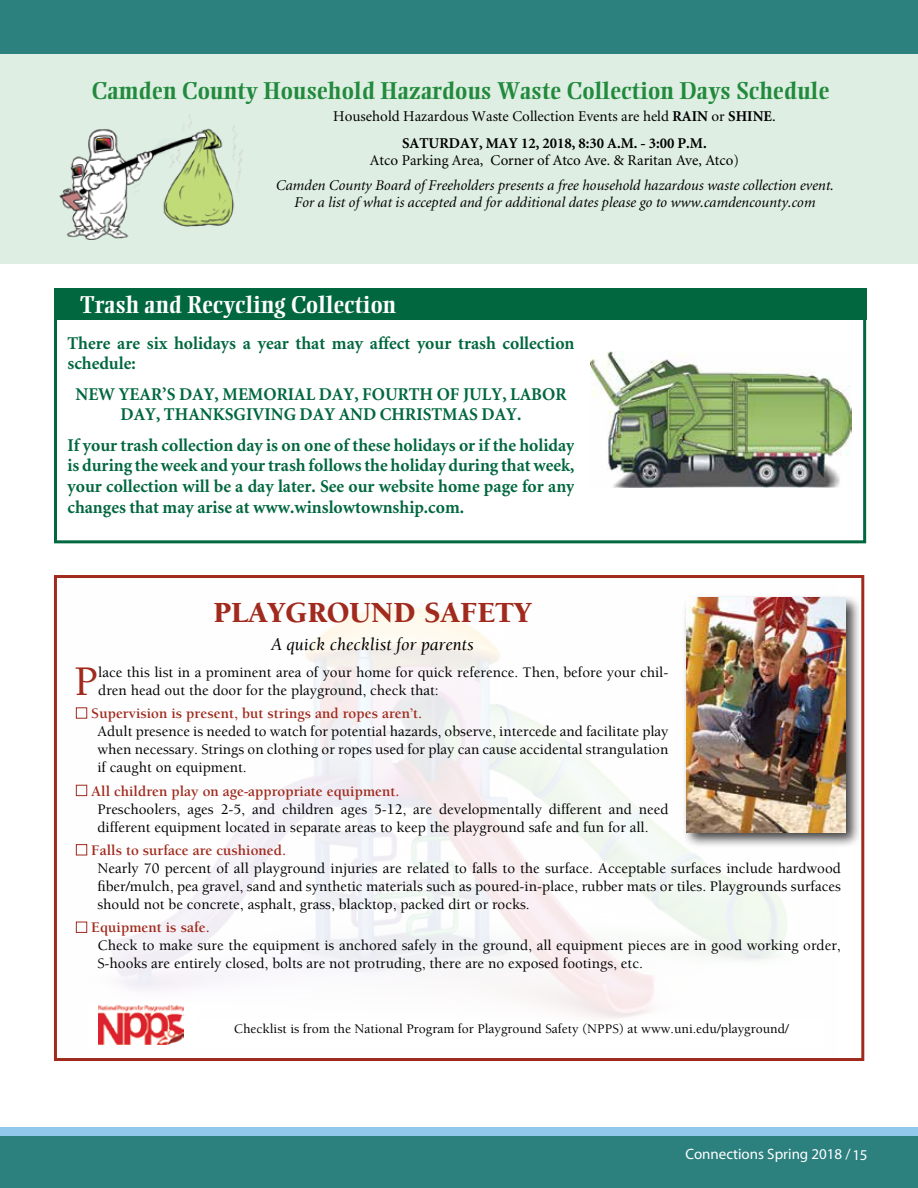
<style>
.page{position:relative;width:918px;height:1188px;background:#fff}
.page>*{position:absolute;margin:0;border:0;box-sizing:border-box;transform-origin:0 0}
.t1{font:500 43.35px "Berkeley";color:#a02a1d}
.t2{font:900 30px "Berkeley";color:#a02a1d}
.t3{font:700 24px "Ellington";color:#218a3d}
.t4{font:700 24px "Ellington";color:#fff}
.t5{font:700 18px/20.7px "Minion";color:#00673e}
.t6{font:italic 18px "Berkeley";color:#000}
.t7{font:500 15px/18px "Berkeley";color:#000}
.t8{font:italic 15px/17.2px "Minion";color:#000;text-align:center}
.t9{font:700 15px "Berkeley";color:#a02a1d}
.t10{font:15px/26.2px "Minion";color:#000;text-align:center}
.t11{font:15px "Minion Pro";letter-spacing:-.005em;color:#000}
.t12{font:15px "Myriad";color:#fff}
.t13{font:500 13.5px "Berkeley";color:#000}
.s1{font-weight:700}
.s2{font-family:"Minion"}
</style>
<div class="page">
<div style="left:0;top:1127px;width:918px;height:61px;background:#91c9ed"></div>
<div style="left:0;top:1136px;width:918px;height:52px;background:#2c807e"></div>
<div style="left:0;top:0;width:918px;height:55px;background:#2c807e"></div>
<div style="left:54px;top:291px;width:812px;height:252px;border:3px solid #00673e"></div>
<div style="left:0;top:54px;width:918px;height:210px;background:#deeee2"></div>
<img style="left:59px;top:114px;width:184px;height:126px">
<div style="left:54px;top:288px;width:812px;height:31px;background:#00673e"></div>
<img style="left:591px;top:351px;width:260px;height:136px">
<img style="left:75px;top:607px;width:712px;height:411px">
<div style="left:54px;top:575px;width:810px;height:486px;border:3px solid #a02a1d"></div>
<div style="left:76px;top:708px;width:11px;height:10px;border:1px solid #a02a1d"></div>
<div style="left:76px;top:785px;width:11px;height:11px;border:1px solid #a02a1d"></div>
<div style="left:76px;top:844px;width:11px;height:11px;border:1px solid #a02a1d"></div>
<div style="left:76px;top:922px;width:11px;height:11px;border:1px solid #a02a1d"></div>
<div style="left:683px;top:594px;width:179px;height:254px;background:#000;opacity:.75"></div>
<img style="left:686px;top:598px;width:160px;height:234px">
<div style="left:87px;top:1003px;width:111px;height:45px;background:#fff"></div>
<img style="left:98px;top:1005px;width:86px;height:40px">
<h3 class="t3" style="left:92px;top:77px;width:739px">Camden County Household Hazardous Waste Collection Days Schedule</h3>
<p class="t10" style="left:333px;top:104px;width:444px">Household Hazardous Waste Collection Events are held <span class="s1">RAIN</span> or <span class="s1">SHINE</span>.<br><span class="s1">SATURDAY, MAY 12, 2018, 8:30 A.M. - 3:00 P.M.</span></p>
<p class="t11" style="left:370px;top:150px;width:371px"><span class="s2">Atco Parking Area,</span> Corner of Atco Ave. &amp; Raritan Ave, Atco<span class="s2">)</span></p>
<p class="t8" style="left:275px;top:177px;width:560px">Camden County Board of Freeholders presents a free household hazardous waste collection event.<br>For a list of what is accepted and for additional dates please go to www.camdencounty.com</p>
<h3 class="t4" style="left:79px;top:291px;width:318px">Trash and Recycling Collection</h3>
<p class="t5" style="left:68px;top:333px;width:509px">There are six holidays a year that may affect your trash collection schedule:</p>
<p class="t5" style="left:75px;top:384px;width:493px;text-align:center">NEW YEAR’S DAY, MEMORIAL DAY, FOURTH OF JULY, LABOR<br>DAY, THANKSGIVING DAY AND CHRISTMAS DAY.</p>
<p class="t5" style="left:68px;top:435px;width:509px;text-align:justify">If your trash collection day is on one of these holidays or if the holiday is during the week and your trash follows the holiday during that week, your collection will be a day later. See our website home page for any changes that may arise at www.winslowtownship.com.</p>
<h2 class="t2" style="left:214px;top:597px;width:319px">PLAYGROUND SAFETY</h2>
<p class="t6" style="left:271px;top:635px;width:204px">A quick checklist for parents</p>
<h1 class="t1" style="left:74px;top:658px;width:26px">P</h1>
<p class="t7" style="left:98px;top:663px;width:572px">lace this list in a prominent area of your home for quick reference. Then, before your chil&shy;dren head out the door for the playground, check that:</p>
<p class="t9" style="left:91px;top:706px;width:332px">Supervision is present, but strings and ropes aren’t.</p>
<p class="t7" style="left:97px;top:723px;width:573px;text-align:justify">Adult presence is needed to watch for potential hazards, observe, intercede and facilitate play when necessary. Strings on clothing or ropes used for play can cause accidental strangulation if caught on equipment.</p>
<p class="t9" style="left:91px;top:783px;width:310px">All children play on age-appropriate equipment.</p>
<p class="t7" style="left:97px;top:800px;width:572px">Preschoolers, ages 2-5, and children ages 5-12, are developmentally different and need different equipment located in separate areas to keep the playground safe and fun for all.</p>
<p class="t9" style="left:91px;top:842px;width:196px">Falls to surface are cushioned.</p>
<p class="t7" style="left:97px;top:860px;width:745px;text-align:justify">Nearly 70 percent of all playground injuries are related to falls to the surface. Acceptable surfaces include hardwood fiber/mulch, pea gravel, sand and synthetic materials such as poured-in-place, rubber mats or tiles. Playgrounds surfaces should not be concrete, asphalt, grass, blacktop, packed dirt or rocks.</p>
<p class="t9" style="left:91px;top:920px;width:120px">Equipment is safe.</p>
<p class="t7" style="left:97px;top:937px;width:745px">Check to make sure the equipment is anchored safely in the ground, all equipment pieces are in good working order,<br>S-hooks are entirely closed, bolts are not protruding, there are no exposed footings, etc.</p>
<p class="t13" style="left:234px;top:1022px;width:556px">Checklist is from the National Program for Playground Safety (NPPS) at www.uni.edu/playground/</p>
<p class="t12" style="left:685px;top:1147px;width:184px">Connections Spring 2018 /15</p>
</div>
